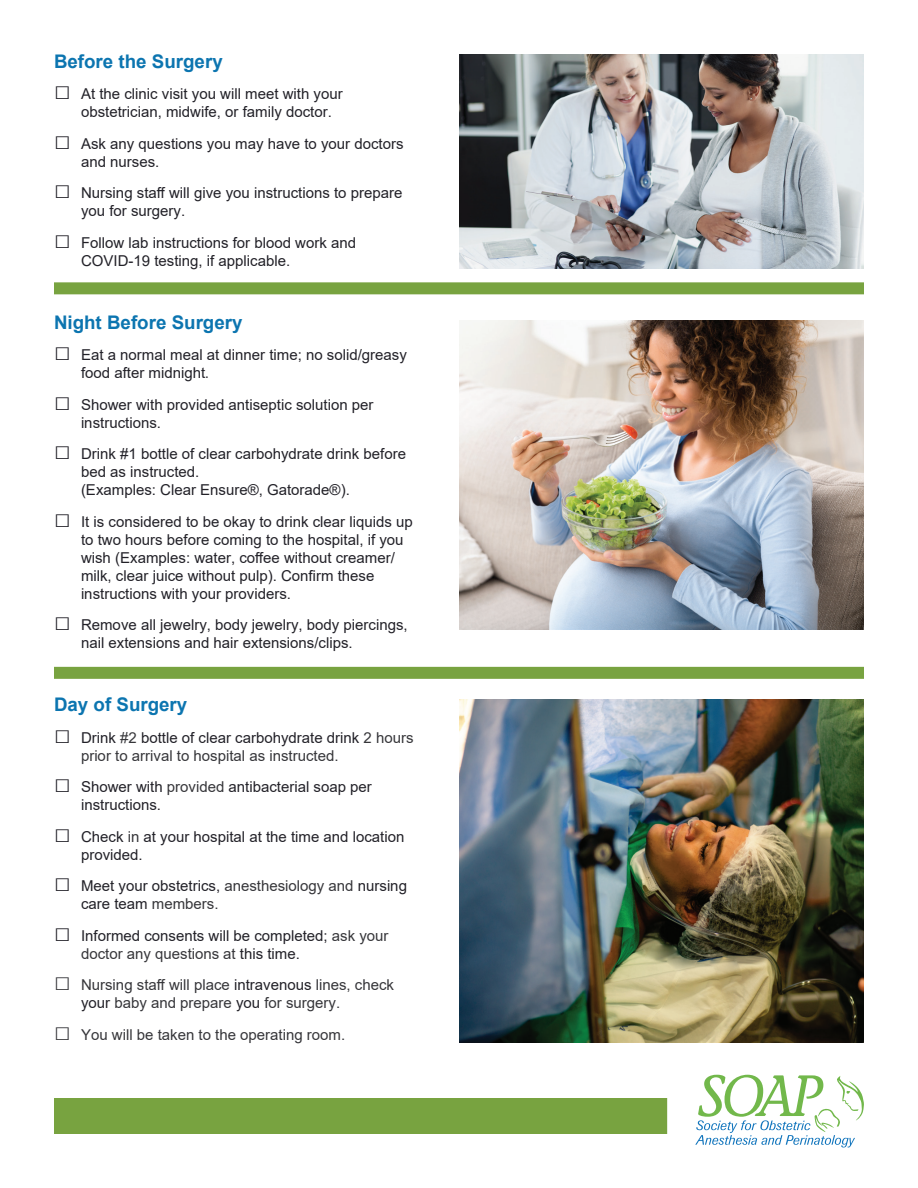
<style>
.page{position:relative;width:918px;height:1188px;background:#fff}
.page>*{position:absolute;margin:0;border:0;box-sizing:border-box;transform-origin:0 0}
.t1{font:700 18.75px "Arial";color:#0c75b0}
.t2{font:15px/18px "Arial";color:#222128}
.t3{font:15px/18px "Arial";color:#36363a}
.s1{font-size:27px}
.s2{font-family:"Times New Roman"}
.s3{font-size:27px;color:#222128}
.s4{color:#222128}
.s5{color:#36363a}
</style>
<div class="page">
<img style="left:459px;top:54px;width:405px;height:215px">
<img style="left:459px;top:700px;width:405px;height:342px">
<img style="left:459px;top:321px;width:405px;height:309px">
<div style="left:54px;top:282px;width:810px;height:12px;background:#78a340"></div>
<div style="left:54px;top:667px;width:810px;height:12px;background:#78a340"></div>
<div style="left:54px;top:1098px;width:613px;height:36px;background:#78a340"></div>
<svg style="left:695px;top:1075px;width:169px;height:73px"></svg>
<p class="t1" style="left:54px;top:48px;width:170px">Before the Surgery</p>
<p class="t2" style="left:81px;top:85px;width:263px;text-indent:-27px"><span class="s1">□</span> At the clinic visit you will meet with your obstetrician, midwife, or family doctor.</p>
<p class="t2" style="left:81px;top:134px;width:324px;text-indent:-27px"><span class="s1">□</span> Ask any questions you may have to your doctors and nurses.</p>
<p class="t2" style="left:81px;top:184px;width:323px;text-indent:-27px"><span class="s1">□</span> Nursing staff will give you instructions to prepare you for surgery.</p>
<p class="t2" style="left:81px;top:233px;width:277px;text-indent:-27px"><span class="s1">□</span> Follow lab instructions for blood work and<br>COVID-19 testing, if applicable.</p>
<p class="t1" style="left:54px;top:309px;width:190px">Night Before Surgery</p>
<p class="t2" style="left:81px;top:346px;width:327px;text-indent:-27px"><span class="s1">□</span> Eat a normal meal at dinner time; no solid/greasy food after midnight<span class="s2">.</span></p>
<p class="t2" style="left:81px;top:395px;width:294px;text-indent:-27px"><span class="s1">□</span> Shower with provided antiseptic solution per instructions.</p>
<p class="t2" style="left:81px;top:445px;width:327px;text-indent:-27px"><span class="s1">□</span> Drink #1 bottle of clear carbohydrate drink before bed as instructed.<br>(Examples: Clear Ensure®, Gatorade®).</p>
<p class="t2" style="left:81px;top:512px;width:333px;text-indent:-27px"><span class="s1">□</span> It is considered to be okay to drink clear liquids up to two hours before coming to the hospital, if you wish (Examples: water, coffee without creamer/ milk, clear juice without pulp). Confirm these instructions with your providers.</p>
<p class="t2" style="left:81px;top:616px;width:328px;text-indent:-27px"><span class="s1">□</span> Remove all jewelry, body jewelry, body piercings, nail extensions and hair extensions/clips.</p>
<p class="t1" style="left:54px;top:691px;width:135px">Day of Surgery</p>
<p class="t3" style="left:81px;top:728px;width:334px;text-indent:-27px"><span class="s3">□</span> <span class="s4">Drink</span> #2 <span class="s4">bottle of clear carbohydrate drink</span> 2 hours prior to arrival to hospital as instructed.</p>
<p class="t2" style="left:81px;top:778px;width:292px;text-indent:-27px"><span class="s1">□</span> Shower with <span class="s5">provided</span> antibacterial soap per instructions.</p>
<p class="t2" style="left:81px;top:827px;width:325px;text-indent:-27px"><span class="s1">□</span> Check <span class="s5">in</span> at your hospital at the time and location provided.</p>
<p class="t2" style="left:81px;top:877px;width:328px;text-indent:-27px"><span class="s1">□</span> Meet your obstetrics, <span class="s5">anesthesiology and</span> nursing care team <span class="s5">members.</span></p>
<p class="t2" style="left:81px;top:926px;width:309px;text-indent:-27px"><span class="s1">□</span> Informed consents will be completed; <span class="s5">ask your doctor any questions at</span> this time.</p>
<p class="t3" style="left:81px;top:976px;width:315px;text-indent:-27px"><span class="s1">□</span> Nursing staff will place <span class="s4">intravenous</span> lines, check <span class="s4">your</span> baby and prepare <span class="s4">you</span> for surgery.</p>
<p class="t3" style="left:54px;top:1025px;width:293px"><span class="s1">□</span> You will be taken to the operating room.</p>
</div>
